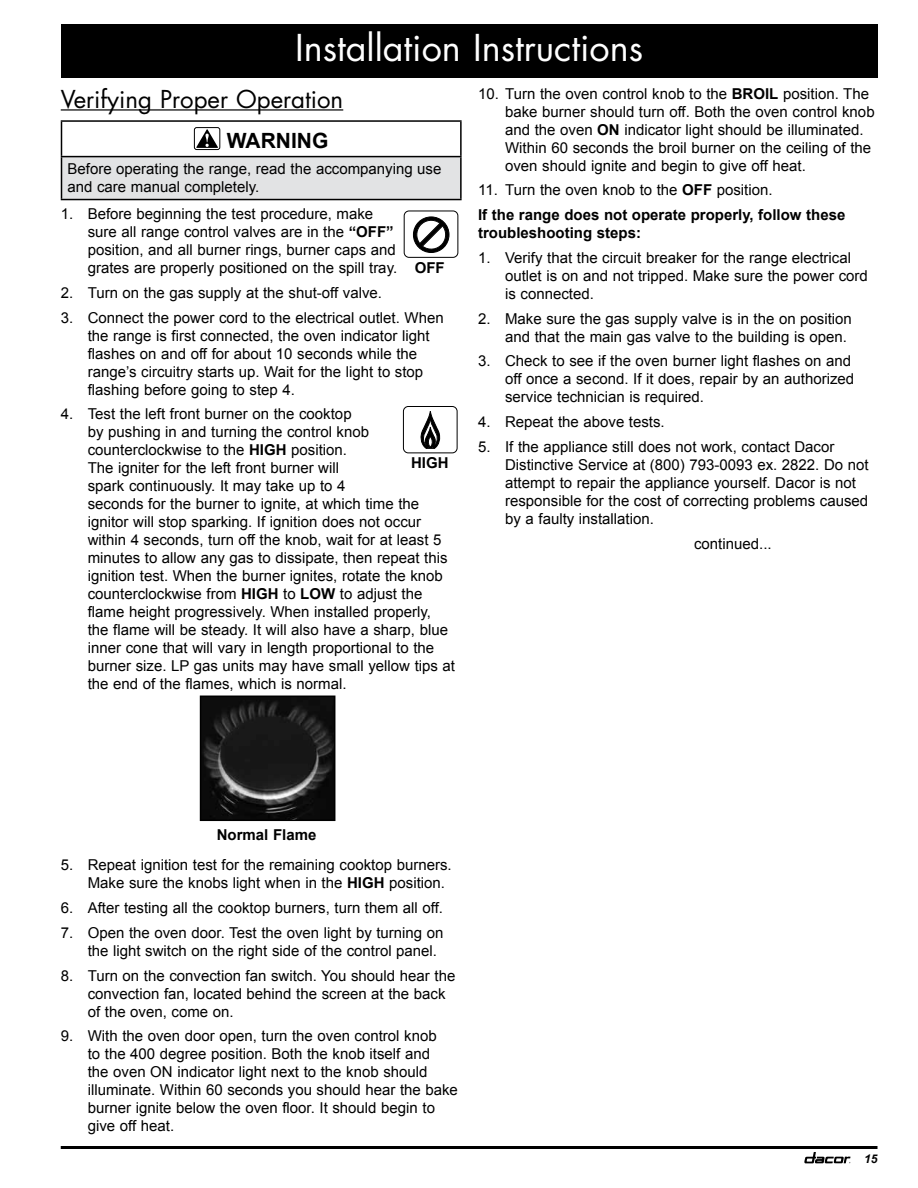
<style>
.page{position:relative;width:918px;height:1188px;background:#fff}
.page>*{position:absolute;margin:0;border:0;box-sizing:border-box;transform-origin:0 0}
.t1{font:36px "Futura Std";color:#fff}
.t2{font:24px "Futura Std";color:#000}
.t3{font:700 21px "Arial";color:#000}
.t4{font:15px/18px "Arial";color:#000}
.t5{font:700 15px/24.8px "Arial";color:#000}
.t6{font:italic 700 12px "Arial";color:#000}
.s1{font-weight:700}
.s2{font-weight:400}
</style>
<div class="page">
<svg style="left:804px;top:1152px;width:46px;height:11px"></svg>
<hr style="left:61px;top:1146px;width:817px;height:3px;background:#000">
<div style="left:61px;top:24px;width:817px;height:54px;background:#000"></div>
<hr style="left:61px;top:109px;width:282px;height:2px;background:#000">
<div style="left:62px;top:157px;width:399px;height:43px;background:#e2e3e4"></div>
<hr style="left:61px;top:120px;width:401px;height:2px;background:#000">
<hr style="left:61px;top:122px;width:1px;height:34px;background:#000">
<hr style="left:460px;top:122px;width:2px;height:34px;background:#000">
<hr style="left:61px;top:156px;width:401px;height:1px;background:#000">
<hr style="left:61px;top:157px;width:1px;height:42px;background:#000">
<hr style="left:460px;top:157px;width:2px;height:42px;background:#000">
<hr style="left:61px;top:199px;width:401px;height:1px;background:#000">
<div style="left:194px;top:127px;width:26px;height:23px;border:1px solid #000;border-radius:2px"></div>
<svg style="left:196px;top:129px;width:22px;height:19px"></svg>
<svg style="left:404px;top:211px;width:54px;height:46px"></svg>
<svg style="left:403px;top:406px;width:54px;height:47px"></svg>
<div style="left:403px;top:406px;width:54px;height:47px;border:1px solid #000;border-radius:5px"></div>
<img style="left:203px;top:699px;width:129px;height:119px">
<div style="left:200px;top:696px;width:135px;height:125px;border:2px solid #000"></div>
<h1 class="t1" style="left:295px;top:25px;width:349px">Installation Instructions</h1>
<h2 class="t2" style="left:61px;top:83px;width:284px">Verifying Proper Operation</h2>
<h3 class="t3" style="left:227px;top:126px;width:103px">WARNING</h3>
<p class="t4" style="left:68px;top:159px;width:375px">Before operating the range, read the accompanying use and care manual completely.</p>
<p class="t4" style="left:88px;top:205px;width:311px;text-indent:-27px">1. Before beginning the test procedure, make sure all range control valves are in the <span class="s1">“OFF” </span>position, and all burner rings, burner caps and grates are properly positioned on the spill tray.</p>
<p class="t4" style="left:61px;top:284px;width:323px">2. Turn on the gas supply at the shut-off valve.</p>
<p class="t4" style="left:88px;top:308px;width:358px;text-indent:-27px">3. Connect the power cord to the electrical outlet. When the range is first connected, the oven indicator light flashes on and off for about 10 seconds while the range’s circuitry starts up. Wait for the light to stop flashing before going to step 4.</p>
<p class="t4" style="left:88px;top:405px;width:369px;text-indent:-27px">4. Test the left front burner on the cooktop<br>by pushing in and turning the control knob counterclockwise to the <span class="s1">HIGH</span> position.<br>The igniter for the left front burner will<br>spark continuously. It may take up to 4<br>seconds for the burner to ignite, at which time the ignitor will stop sparking. If ignition does not occur within 4 seconds, turn off the knob, wait for at least 5 minutes to allow any gas to dissipate, then repeat this ignition test. When the burner ignites, rotate the knob counterclockwise from <span class="s1">HIGH</span> to <span class="s1">LOW</span> to adjust the flame height progressively. When installed properly, the flame will be steady. It will also have a sharp, blue inner cone that will vary in length proportional to the burner size. LP gas units may have small yellow tips at the end of the flames, which is normal.</p>
<p class="t4" style="left:505px;top:85px;width:371px;text-indent:-27px">10. Turn the oven control knob to the <span class="s1">BROIL</span> position. The bake burner should turn off. Both the oven control knob and the oven <span class="s1">ON</span> indicator light should be illuminated.<br>Within 60 seconds the broil burner on the ceiling of the oven should ignite and begin to give off heat.</p>
<p class="t5" style="left:478px;top:178px;width:369px"><span class="s2">11. Turn the oven knob to the</span> OFF <span class="s2">position.<br></span>If the range does not operate properly, follow these</p>
<p class="t5" style="left:478px;top:221px;width:164px">troubleshooting steps:</p>
<p class="t4" style="left:505px;top:249px;width:364px;text-indent:-27px">1. Verify that the circuit breaker for the range electrical outlet is on and not tripped. Make sure the power cord is connected.</p>
<p class="t4" style="left:505px;top:310px;width:348px;text-indent:-27px">2. Make sure the gas supply valve is in the on position and that the main gas valve to the building is open.</p>
<p class="t4" style="left:505px;top:352px;width:351px;text-indent:-27px">3. Check to see if the oven burner light flashes on and off once a second. If it does, repair by an authorized service technician is required.</p>
<p class="t4" style="left:478px;top:413px;width:188px">4. Repeat the above tests.</p>
<p class="t4" style="left:505px;top:438px;width:365px;text-indent:-27px">5. If the appliance still does not work, contact Dacor Distinctive Service at (800) 793-0093 ex. 2822. Do not attempt to repair the appliance yourself. Dacor is not responsible for the cost of correcting problems caused by a faulty installation.</p>
<p class="t4" style="left:694px;top:535px;width:79px">continued...</p>
<p class="t5" style="left:415px;top:255px;width:31px">OFF</p>
<p class="t5" style="left:411px;top:451px;width:39px">HIGH</p>
<p class="t5" style="left:217px;top:823px;width:101px">Normal Flame</p>
<p class="t4" style="left:88px;top:856px;width:365px;text-indent:-27px">5. Repeat ignition test for the remaining cooktop burners.<br>Make sure the knobs light when in the <span class="s1">HIGH</span> position.</p>
<p class="t4" style="left:61px;top:899px;width:384px">6. After testing all the cooktop burners, turn them all off.</p>
<p class="t4" style="left:88px;top:924px;width:357px;text-indent:-27px">7. Open the oven door. Test the oven light by turning on the light switch on the right side of the control panel.</p>
<p class="t4" style="left:88px;top:967px;width:369px;text-indent:-27px">8. Turn on the convection fan switch. You should hear the convection fan, located behind the screen at the back of the oven, come on.</p>
<p class="t4" style="left:88px;top:1027px;width:372px;text-indent:-27px">9. With the oven door open, turn the oven control knob<br>to the 400 degree position. Both the knob itself and<br>the oven ON indicator light next to the knob should illuminate. Within 60 seconds you should hear the bake burner ignite below the oven floor. It should begin to give off heat.</p>
<p class="t6" style="left:864px;top:1151px;width:15px">15</p>
</div>
